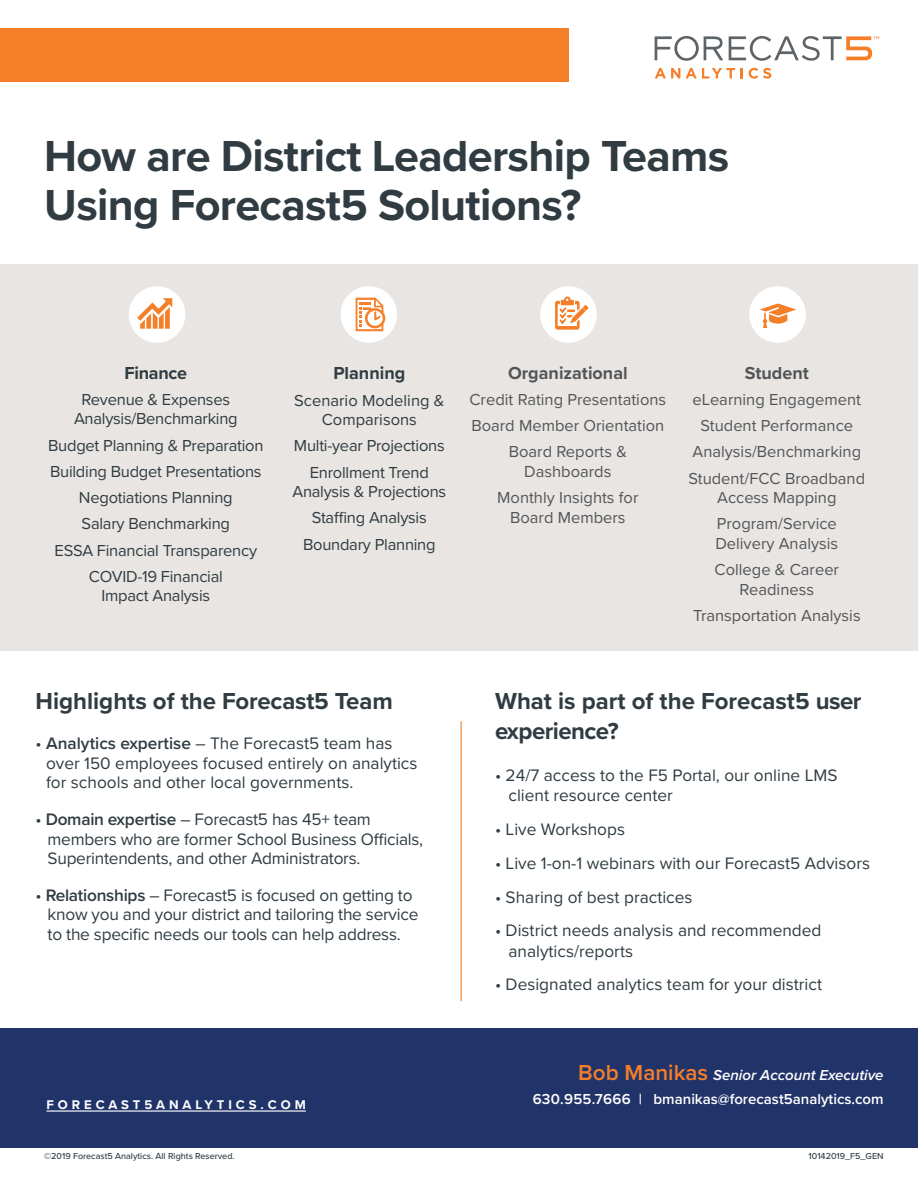
<style>
.page{position:relative;width:918px;height:1188px;background:#fff}
.page>*{position:absolute;margin:0;border:0;box-sizing:border-box;transform-origin:0 0}
.t1{font:700 45px/49.5px "Proxima Nova";letter-spacing:-.015em;color:#303c42}
.t2{font:700 24px/30px "Proxima Nova";color:#303c42}
.t3{font:700 18px "Proxima Nova";color:#525659}
.t4{font:700 18px "Proxima Nova";color:#303c42}
.t5{font:17.25px/19.5px "Proxima Nova";color:#303c42}
.t6{font:16.5px/26.2px "Proxima Nova";letter-spacing:-.015em;color:#303c42;text-align:center}
.t7{font:16.5px/26.2px "Proxima Nova";color:#525659;text-align:center}
.t8{font:600 15px/24px "Proxima Nova";color:#fff;text-align:right}
.t9{font:700 13.05px "Proxima Nova";letter-spacing:.3em;color:#fff}
.t10{font:500 9px "Proxima Nova";color:#303c42}
.s1{font-weight:600}
.s2{font-size:22.5px;color:#f57e29}
.s3{font-style:italic}
</style>
<div class="page">
<div style="left:0;top:264px;width:918px;height:386px;background:#e9e5e2"></div>
<svg style="left:655px;top:68px;width:25px;height:10px"></svg>
<svg style="left:686px;top:68px;width:49px;height:10px"></svg>
<svg style="left:741px;top:68px;width:2px;height:10px"></svg>
<svg style="left:749px;top:68px;width:22px;height:11px"></svg>
<svg style="left:655px;top:36px;width:68px;height:25px"></svg>
<svg style="left:729px;top:36px;width:150px;height:25px"></svg>
<div style="left:0;top:28px;width:568px;height:54px;background:#f57e29"></div>
<div style="left:129px;top:286px;width:56px;height:57px;background:#fff;border-radius:50%"></div>
<svg style="left:137px;top:298px;width:35px;height:31px"></svg>
<div style="left:540px;top:286px;width:57px;height:57px;background:#fff;border-radius:50%"></div>
<svg style="left:555px;top:297px;width:33px;height:32px"></svg>
<div style="left:749px;top:286px;width:57px;height:57px;background:#fff;border-radius:50%"></div>
<svg style="left:760px;top:303px;width:36px;height:25px"></svg>
<hr style="left:461px;top:721px;width:1px;height:280px;background:#f57e29">
<div style="left:341px;top:286px;width:56px;height:57px;background:#fff;border-radius:50%"></div>
<svg style="left:356px;top:298px;width:30px;height:33px"></svg>
<div style="left:0;top:1028px;width:918px;height:120px;background:#21346a"></div>
<hr style="left:46px;top:1110px;width:260px;height:2px;background:#fff">
<h1 class="t1" style="left:44px;top:130px;width:686px">How are District Leadership Teams<br>Using Forecast5 Solutions?</h1>
<p class="t4" style="left:124px;top:359px;width:64px">Finance</p>
<p class="t6" style="left:74px;top:389px;width:165px;line-height:19.5px">Revenue &amp; Expenses<br>Analysis/Benchmarking</p>
<p class="t6" style="left:48px;top:431px;width:217px">Budget Planning &amp; Preparation<br>Building Budget Presentations<br>Negotiations Planning<br>Salary Benchmarking<br>ESSA Financial Transparency<br>COVID-19 Financial</p>
<p class="t6" style="left:101px;top:582px;width:110px">Impact Analysis</p>
<p class="t4" style="left:333px;top:359px;width:73px">Planning</p>
<p class="t6" style="left:294px;top:390px;width:152px;line-height:19.5px">Scenario Modeling &amp;<br>Comparisons</p>
<p class="t6" style="left:294px;top:432px;width:152px">Multi-year Projections<br>Enrollment Trend</p>
<p class="t6" style="left:292px;top:478px;width:155px">Analysis &amp; Projections<br>Staffing Analysis<br>Boundary Planning</p>
<p class="t3" style="left:508px;top:359px;width:121px">Organizational</p>
<p class="t7" style="left:469px;top:386px;width:198px">Credit Rating Presentations<br>Board Member Orientation<br>Board Reports &amp;</p>
<p class="t7" style="left:497px;top:458px;width:143px">Dashboards<br>Monthly Insights for</p>
<p class="t7" style="left:510px;top:503px;width:117px">Board Members</p>
<p class="t3" style="left:745px;top:359px;width:66px">Student</p>
<p class="t7" style="left:688px;top:386px;width:178px">eLearning Engagement<br>Student Performance<br>Analysis/Benchmarking<br>Student/FCC Broadband</p>
<p class="t7" style="left:717px;top:484px;width:122px;text-align:left">Access Mapping<br>Program/Service</p>
<p class="t7" style="left:715px;top:530px;width:126px;text-align:left">Delivery Analysis<br>College &amp; Career</p>
<p class="t7" style="left:693px;top:575px;width:169px">Readiness<br>Transportation Analysis</p>
<h2 class="t2" style="left:36px;top:685px;width:359px">Highlights of the Forecast5 Team</h2>
<p class="t5" style="left:46px;top:733px;width:373px;text-indent:-11px">• <span class="s1">Analytics expertise</span> – The Forecast5 team has over 150 employees focused entirely on analytics for schools and other local governments.</p>
<p class="t5" style="left:48px;top:809px;width:377px;text-indent:-12px">• <span class="s1">Domain expertise</span> – Forecast5 has 45+ team members who are former School Business Officials,<br>Superintendents, and other Administrators.</p>
<p class="t5" style="left:48px;top:885px;width:372px;text-indent:-12px">• <span class="s1">Relationships</span> – Forecast5 is focused on getting to know you and your district and tailoring the service to the specific needs our tools can help address.</p>
<h2 class="t2" style="left:495px;top:685px;width:368px">What is part of the Forecast5 user experience?</h2>
<p class="t5" style="left:509px;top:765px;width:331px;line-height:20.2px;text-indent:-14px">• 24/7 access to the F5 Portal, our online LMS client resource center</p>
<p class="t5" style="left:495px;top:819px;width:132px">• Live Workshops</p>
<p class="t5" style="left:495px;top:853px;width:377px">• Live 1-on-1 webinars with our Forecast5 Advisors</p>
<p class="t5" style="left:495px;top:886px;width:199px">• Sharing of best practices</p>
<p class="t5" style="left:509px;top:920px;width:314px;line-height:20.2px;text-indent:-14px">• District needs analysis and recommended analytics/reports</p>
<p class="t5" style="left:495px;top:974px;width:329px">• Designated analytics team for your district</p>
<p class="t9" style="left:46px;top:1095px;width:261px">FORECAST5ANALYTICS.COM</p>
<p class="t10" style="left:44px;top:1149px;width:192px">©2019 Forecast5 Analytics. All Rights Reserved.</p>
<p class="t8" style="left:533px;top:1063px;width:353px"><span class="s2">Bob Manikas</span> <span class="s3">Senior Account Executive<br></span>630.955.7666 | bmanikas@forecast5analytics.com</p>
<p class="t10" style="left:809px;top:1149px;width:77px">10142019_F5_GEN</p>
</div>
